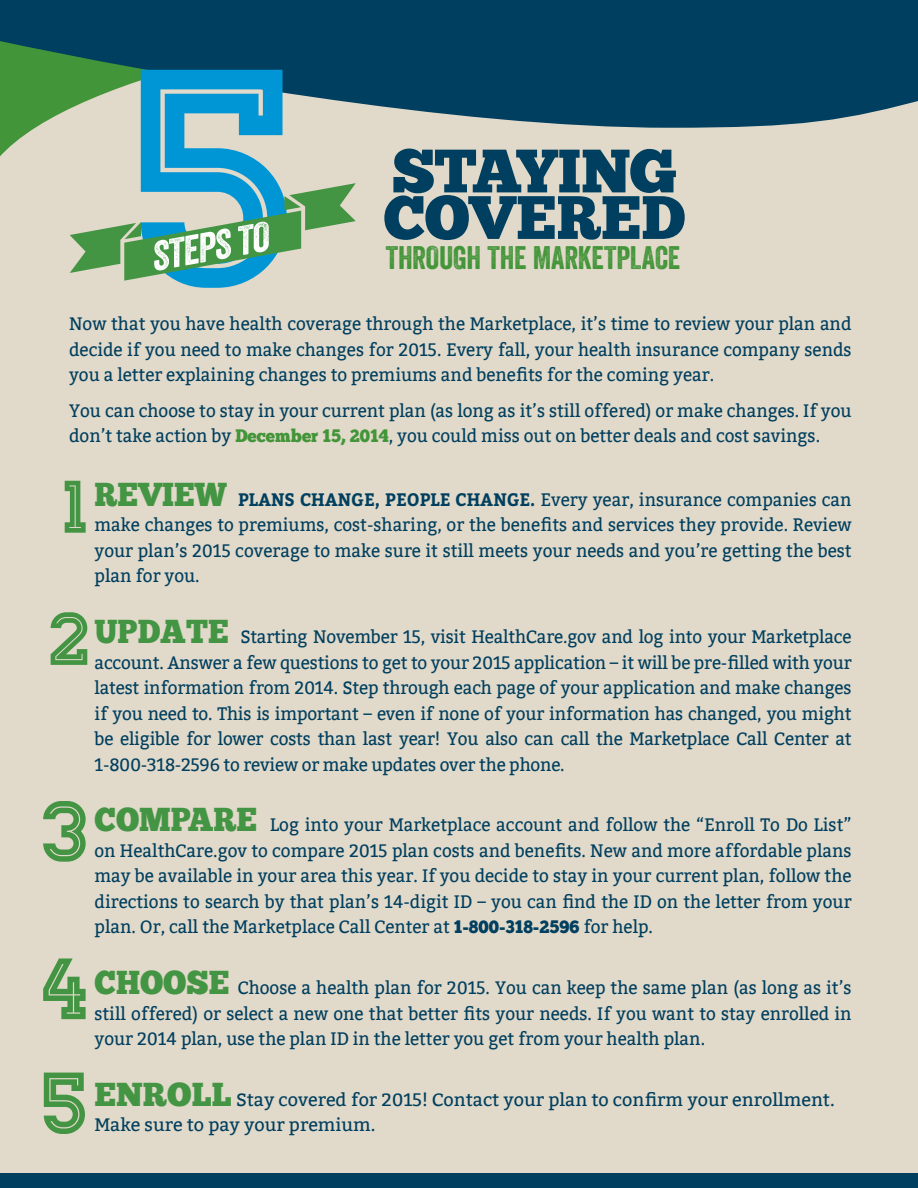
<style>
.page{position:relative;width:918px;height:1188px;background:#e1d9c9}
.page>*{position:absolute;margin:0;border:0;box-sizing:border-box;transform-origin:0 0}
.t1{font:61.2px/46.5px "Chunk Five Ex";letter-spacing:-.01em;color:#003f5f}
.t2{font:31.65px "Veneer";letter-spacing:-.005em;color:#439539}
.Paragraph_Style_1{font:18px/25.5px "Bitter";color:#003f5f;text-align:justify;scale:.95 1}
.Paragraph_Style_1-2{font:18px/25.5px "Bitter";color:#003f5f}
.s1{font-family:"Chunk Five Ex";color:#439539}
.s2{font-family:"Chunk Five Ex";font-size:33px;color:#439544}
.s3{font-weight:700}
.s4{font-family:"Chunk Five Ex"}
</style>
<div class="page">
<svg style="left:0;top:0;width:918px;height:128px;background:#0f4b62"></svg>
<svg style="left:70px;top:70px;width:286px;height:218px"></svg>
<svg style="left:65px;top:481px;width:21px;height:52px"></svg>
<svg style="left:51px;top:612px;width:36px;height:53px"></svg>
<div style="left:0;top:1173px;width:918px;height:15px;background:#003f5f"></div>
<svg style="left:43px;top:801px;width:43px;height:61px"></svg>
<svg style="left:43px;top:959px;width:43px;height:60px"></svg>
<svg style="left:44px;top:1073px;width:41px;height:61px"></svg>
<p class="t1" style="left:383px;top:146px;width:303px">STAYING<br>COVERED</p>
<p class="t2" style="left:386px;top:239px;width:296px">THROUGH THE MARKETPLACE</p>
<p class="Paragraph_Style_1" style="left:69px;top:312px;width:825px">Now that you have health coverage through the Marketplace, it’s time to review your plan and decide if you need to make changes for 2015. Every fall, your health insurance company sends you a letter explaining changes to premiums and benefits for the coming year.</p>
<p class="Paragraph_Style_1" style="left:69px;top:398px;width:825px">You can choose to stay in your current plan (as long as it’s still offered) or make changes. If you don’t take action by <span class="s1">December 15, 2014</span>, you could miss out on better deals and cost savings.</p>
<p class="Paragraph_Style_1" style="left:94px;top:487px;width:799px"><span class="s2">REVIEW</span> <span class="s3">PLANS CHANGE, PEOPLE CHANGE.</span> Every year, insurance companies can make changes to premiums, cost-sharing, or the benefits and services they provide. Review your plan’s 2015 coverage to make sure it still meets your needs and you’re getting the best plan for you.</p>
<p class="Paragraph_Style_1" style="left:94px;top:624px;width:798px"><span class="s2">UPDATE</span> Starting November 15, visit HealthCare.gov and log into your Marketplace account. Answer a few questions to get to your 2015 application – it will be pre-filled with your latest information from 2014. Step through each page of your application and make changes if you need to. This is important – even if none of your information has changed, you might be eligible for lower costs than last year! You also can call the Marketplace Call Center at 1-800-318-2596 to review or make updates over the phone.</p>
<p class="Paragraph_Style_1" style="left:94px;top:813px;width:798px"><span class="s2">COMPARE</span> Log into your Marketplace account and follow the “Enroll To Do List” on HealthCare.gov to compare 2015 plan costs and benefits. New and more affordable plans may be available in your area this year. If you decide to stay in your current plan, follow the directions to search by that plan’s 14-digit ID – you can find the ID on the letter from your plan. Or, call the Marketplace Call Center at <span class="s4">1-800-318-2596</span> for help.</p>
<p class="Paragraph_Style_1" style="left:94px;top:975px;width:798px"><span class="s2">CHOOSE</span> Choose a health plan for 2015. You can keep the same plan (as long as it’s still offered) or select a new one that better fits your needs. If you want to stay enrolled in your 2014 plan, use the plan ID in the letter you get from your health plan.</p>
<p class="Paragraph_Style_1-2" style="left:94px;top:1087px;width:742px"><span class="s2">ENROLL</span> Stay covered for 2015! Contact your plan to confirm your enrollment.<br>Make sure to pay your premium.</p>
</div>
